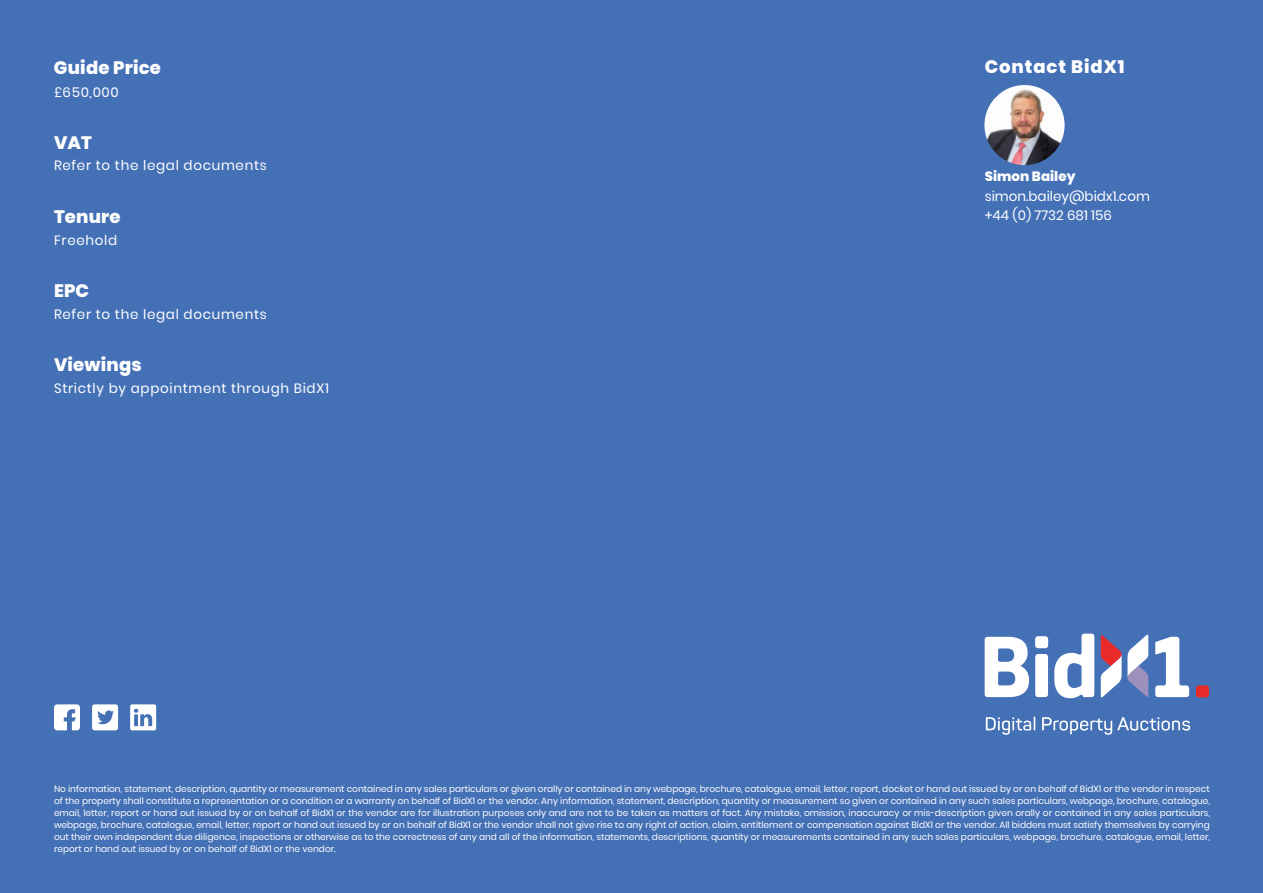
<style>
.page{position:relative;width:1263px;height:893px;background:#4470b6}
.page>*{position:absolute;margin:0;border:0;box-sizing:border-box;transform-origin:0 0}
.t1{font:800 18px "Poppins";letter-spacing:.01em;color:#fff}
.t2{font:800 18px "Poppins";letter-spacing:.05em;color:#fff}
.t3{font:13.5px "Poppins";letter-spacing:.05em;color:#fff}
.t4{font:13.5px/19.5px "Poppins";color:#fff}
.t5{font:800 13.5px "Poppins";color:#fff}
.t6{font:9px/12px "Poppins";color:#fff;text-align:justify}
</style>
<div class="page">
<svg style="left:92px;top:704px;width:26px;height:26px"></svg>
<svg style="left:130px;top:704px;width:26px;height:26px"></svg>
<svg style="left:54px;top:704px;width:26px;height:26px"></svg>
<svg style="left:985px;top:637px;width:44px;height:60px"></svg>
<svg style="left:1035px;top:636px;width:13px;height:61px"></svg>
<svg style="left:1054px;top:634px;width:40px;height:64px"></svg>
<svg style="left:1155px;top:637px;width:34px;height:60px"></svg>
<svg style="left:1101px;top:634px;width:47px;height:64px"></svg>
<div style="left:1196px;top:685px;width:13px;height:12px;background:#e82b29;border-radius:3px"></div>
<svg style="left:986px;top:717px;width:49px;height:18px"></svg>
<svg style="left:1042px;top:717px;width:148px;height:18px"></svg>
<img style="left:984px;top:85px;width:80px;height:80px;border-radius:40px">
<h1 class="t1" style="left:54px;top:58px;width:109px">Guide Price</h1>
<h2 class="t3" style="left:54px;top:84px;width:66px">£650,000</h2>
<h1 class="t1" style="left:54px;top:132px;width:40px">VAT</h1>
<h2 class="t3" style="left:54px;top:158px;width:214px">Refer to the legal documents</h2>
<h1 class="t1" style="left:54px;top:206px;width:68px">Tenure</h1>
<h2 class="t3" style="left:54px;top:232px;width:65px">Freehold</h2>
<h1 class="t1" style="left:54px;top:280px;width:37px">EPC</h1>
<h2 class="t3" style="left:54px;top:306px;width:214px">Refer to the legal documents</h2>
<h1 class="t1" style="left:54px;top:354px;width:89px">Viewings</h1>
<h2 class="t3" style="left:54px;top:381px;width:276px">Strictly by appointment through BidX1</h2>
<h1 class="t2" style="left:985px;top:56px;width:141px">Contact BidX1</h1>
<h2 class="t5" style="left:985px;top:169px;width:92px">Simon Bailey</h2>
<h2 class="t4" style="left:985px;top:187px;width:167px">simon.bailey@bidx1.com +44 (0) 7732 681 156</h2>
<p class="t6" style="left:54px;top:783px;width:1157px">No information, statement, description, quantity or measurement contained in any sales particulars or given orally or contained in any webpage, brochure, catalogue, email, letter, report, docket or hand out issued by or on behalf of BidX1 or the vendor in respect of the property shall constitute a representation or a condition or a warranty on behalf of BidX1 or the vendor. Any information, statement, description, quantity or measurement so given or contained in any such sales particulars, webpage, brochure, catalogue, email, letter, report or hand out issued by or on behalf of BidX1 or the vendor are for illustration purposes only and are not to be taken as matters of fact. Any mistake, omission, inaccuracy or mis-description given orally or contained in any sales particulars, webpage, brochure, catalogue, email, letter, report or hand out issued by or on behalf of BidX1 or the vendor shall not give rise to any right of action, claim, entitlement or compensation against BidX1 or the vendor. All bidders must satisfy themselves by carrying out their own independent due diligence, inspections or otherwise as to the correctness of any and all of the information, statements, descriptions, quantity or measurements contained in any such sales particulars, webpage, brochure, catalogue, email, letter, report or hand out issued by or on behalf of BidX1 or the vendor.</p>
</div>
